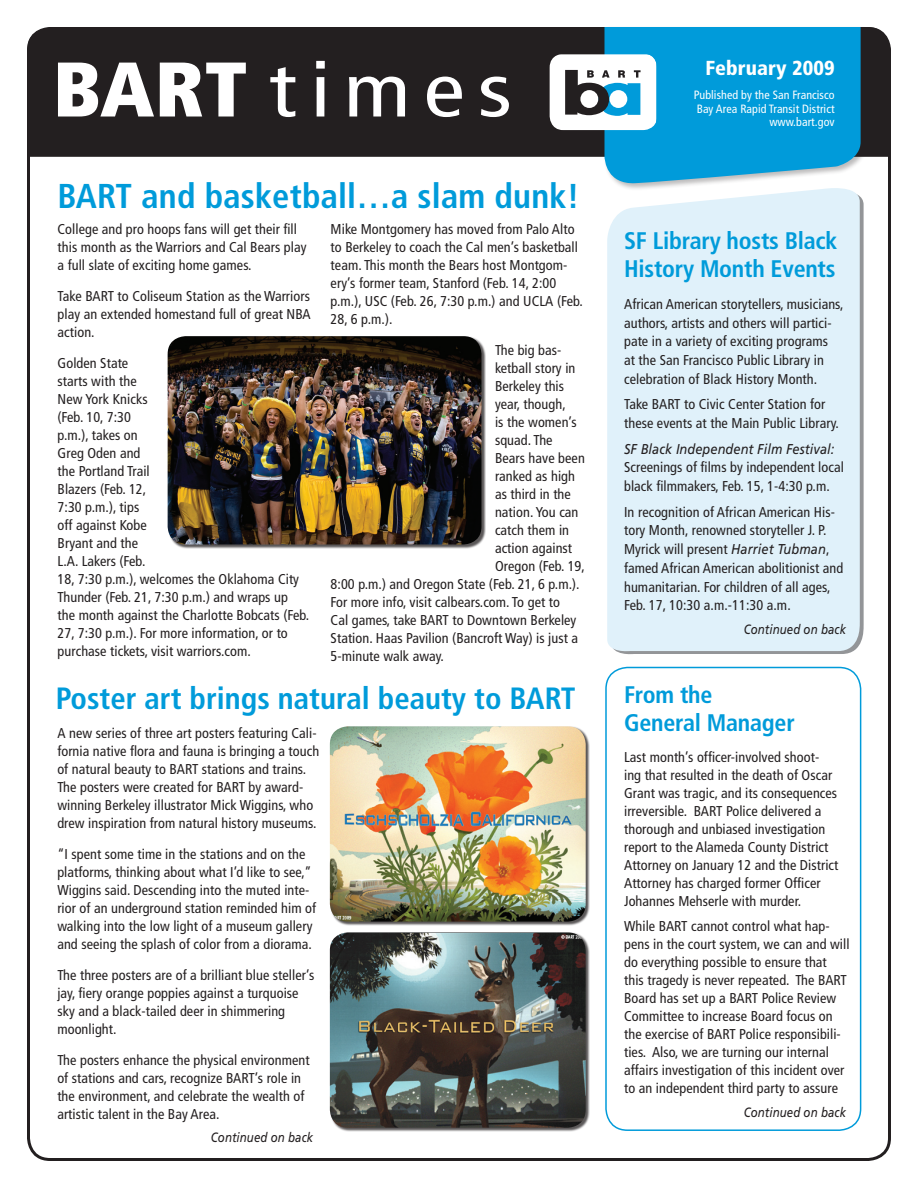
<style>
.page{position:relative;width:918px;height:1188px;background:#fff}
.page>*{position:absolute;margin:0;border:0;box-sizing:border-box;transform-origin:0 0}
.t1{font:condensed 77.25px "Frutiger";letter-spacing:.14em;color:#fff;scale:1.2 1}
.Feature_Headline{font:700 condensed 34.5px "Frutiger";letter-spacing:.005em;color:#009bda}
.Headline{font:700 condensed 30.75px "Frutiger";color:#009bda}
.Headline-2{font:700 condensed 24px/28.5px "Frutiger";letter-spacing:-.01em;color:#009bda}
.t2{font:900 condensed 20.25px "Frutiger";letter-spacing:.005em;color:#fff}
.Body_Copy{font:condensed 14.25px/18px "Frutiger";letter-spacing:.005em;color:#231f20}
.t3{font:italic 13.5px "Frutiger";letter-spacing:.005em;color:#231f20;scale:.85 1}
.t4{font:condensed 12px "Frutiger";letter-spacing:.005em;color:#fff}
.s1{font-weight:900}
.s2{font-style:italic;font-stretch:normal}
</style>
<div class="page">
<div style="left:330px;top:726px;width:260px;height:200px;background:#231f20;opacity:.75"></div>
<img style="left:330px;top:726px;width:256px;height:196px">
<div style="left:330px;top:933px;width:260px;height:199px;background:#231f20;opacity:.75"></div>
<img style="left:330px;top:932px;width:256px;height:196px">
<div style="left:607px;top:191px;width:254px;height:463px;background:#e0f1fa"></div>
<div style="left:28px;top:27px;width:863px;height:130px;background:#231f20"></div>
<div style="left:603px;top:25px;width:265px;height:166px;background:#231f20;opacity:.3"></div>
<svg style="left:550px;top:27px;width:311px;height:158px"></svg>
<div style="left:168px;top:336px;width:318px;height:212px;background:#231f20;opacity:.75"></div>
<img style="left:168px;top:336px;width:314px;height:208px">
<div style="left:605px;top:667px;width:256px;height:464px;border:2px solid #009bda;border-radius:22px"></div>
<p class="t1" style="left:53px;top:45px;width:384px"><span class="s1">BART</span> times</p>
<p class="t2" style="left:706px;top:56px;width:131px">February 2009</p>
<p class="t4" style="left:694px;top:88px;width:142px">Published by the San Francisco</p>
<p class="t4" style="left:697px;top:102px;width:139px">Bay Area Rapid Transit District</p>
<p class="t4" style="left:769px;top:115px;width:67px">www.bart.gov</p>
<p class="Feature_Headline" style="left:57px;top:176px;width:524px">BART and basketball…a slam dunk!</p>
<p class="Body_Copy" style="left:58px;top:220px;width:250px">College and pro hoops fans will get their fill this month as the Warriors and Cal Bears play a full slate of exciting home games.</p>
<p class="Body_Copy" style="left:58px;top:287px;width:255px;text-align:justify">Take BART to Coliseum Station as the Warriors play an extended homestand full of great NBA action.</p>
<p class="Body_Copy" style="left:58px;top:354px;width:253px">Golden State<br>starts with the<br>New York Knicks<br>(Feb. 10, 7:30<br>p.m.), takes on<br>Greg Oden and<br>the Portland Trail<br>Blazers (Feb. 12,<br>7:30 p.m.), tips<br>off against Kobe<br>Bryant and the<br>L.A. Lakers (Feb.<br>18, 7:30 p.m.), welcomes the Oklahoma City<br>Thunder (Feb. 21, 7:30 p.m.) and wraps up<br>the month against the Charlotte Bobcats (Feb.<br>27, 7:30 p.m.). For more information, or to purchase tickets, visit warriors.com.</p>
<p class="Body_Copy" style="left:331px;top:220px;width:254px">Mike Montgomery has moved from Palo Alto to Berkeley to coach the Cal men’s basketball team. This month the Bears host Montgom&shy;ery’s former team, Stanford (Feb. 14, 2:00 p.m.), USC (Feb. 26, 7:30 p.m.) and UCLA (Feb.<br>28, 6 p.m.).</p>
<p class="Body_Copy" style="left:495px;top:341px;width:68px">The big bas-</p>
<p class="Body_Copy" style="left:495px;top:359px;width:82px">ketball story in</p>
<p class="Body_Copy" style="left:495px;top:377px;width:71px">Berkeley this</p>
<p class="Body_Copy" style="left:495px;top:395px;width:72px">year, though,</p>
<p class="Body_Copy" style="left:495px;top:413px;width:83px">is the women’s</p>
<p class="Body_Copy" style="left:495px;top:431px;width:59px">squad. The</p>
<p class="Body_Copy" style="left:495px;top:449px;width:91px">Bears have been</p>
<p class="Body_Copy" style="left:495px;top:467px;width:82px">ranked as high</p>
<p class="Body_Copy" style="left:495px;top:485px;width:77px">as third in the</p>
<p class="Body_Copy" style="left:495px;top:503px;width:85px">nation. You can</p>
<p class="Body_Copy" style="left:495px;top:521px;width:76px">catch them in</p>
<p class="Body_Copy" style="left:495px;top:539px;width:79px">action against</p>
<p class="Body_Copy" style="left:495px;top:557px;width:91px">Oregon (Feb. 19,</p>
<p class="Body_Copy" style="left:331px;top:575px;width:251px">8:00 p.m.) and Oregon State (Feb. 21, 6 p.m.).</p>
<p class="Body_Copy" style="left:331px;top:593px;width:231px">For more info, visit calbears.com. To get to</p>
<p class="Body_Copy" style="left:331px;top:611px;width:247px">Cal games, take BART to Downtown Berkeley</p>
<p class="Body_Copy" style="left:331px;top:629px;width:249px">Station. Haas Pavilion (Bancroft Way) is just a</p>
<p class="Body_Copy" style="left:331px;top:647px;width:115px">5-minute walk away.</p>
<p class="Headline" style="left:56px;top:680px;width:522px">Poster art brings natural beauty to BART</p>
<p class="Body_Copy" style="left:57px;top:724px;width:263px">A new series of three art posters featuring Cali&shy;fornia native flora and fauna is bringing a touch of natural beauty to BART stations and trains.<br>The posters were created for BART by award&shy;winning Berkeley illustrator Mick Wiggins, who drew inspiration from natural history museums.</p>
<p class="Body_Copy" style="left:57px;top:845px;width:260px">“I spent some time in the stations and on the platforms, thinking about what I’d like to see,” Wiggins said. Descending into the muted inte&shy;rior of an underground station reminded him of walking into the low light of a museum gallery and seeing the splash of color from a diorama.</p>
<p class="Body_Copy" style="left:57px;top:966px;width:258px">The three posters are of a brilliant blue steller’s jay, fiery orange poppies against a turquoise sky and a black-tailed deer in shimmering moonlight.</p>
<p class="Body_Copy" style="left:57px;top:1051px;width:254px">The posters enhance the physical environment of stations and cars, recognize BART’s role in the environment, and celebrate the wealth of artistic talent in the Bay Area.</p>
<p class="t3" style="left:211px;top:1130px;width:122px">Continued on back</p>
<p class="Headline-2" style="left:624px;top:226px;width:215px">SF Library hosts Black<br>History Month Events</p>
<p class="Body_Copy" style="left:624px;top:295px;width:221px;line-height:18.8px">African American storytellers, musicians, authors, artists and others will partici&shy;pate in a variety of exciting programs<br>at the San Francisco Public Library in celebration of Black History Month.</p>
<p class="Body_Copy" style="left:624px;top:395px;width:216px;line-height:18.8px">Take BART to Civic Center Station for these events at the Main Public Library.</p>
<p class="Body_Copy" style="left:624px;top:439px;width:221px;line-height:18.8px"><span class="s2">SF Black Independent Film Festival:<br></span>Screenings of films by independent local black filmmakers, Feb. 15, 1-4:30 p.m.</p>
<p class="Body_Copy" style="left:624px;top:502px;width:221px;line-height:18.8px">In recognition of African American His&shy;tory Month, renowned storyteller J. P.<br>Myrick will present <span class="s2">Harriet Tubman</span>, famed African American abolitionist and humanitarian. For children of all ages, Feb. 17, 10:30 a.m.-11:30 a.m.</p>
<p class="t3" style="left:744px;top:622px;width:122px">Continued on back</p>
<p class="Headline-2" style="left:624px;top:680px;width:172px">From the<br>General Manager</p>
<p class="Body_Copy" style="left:624px;top:748px;width:216px">Last month’s officer-involved shoot&shy;ing that resulted in the death of Oscar Grant was tragic, and its consequences irreversible. BART Police delivered a thorough and unbiased investigation report to the Alameda County District Attorney on January 12 and the District Attorney has charged former Officer Johannes Mehserle with murder.</p>
<p class="Body_Copy" style="left:624px;top:917px;width:227px">While BART cannot control what hap&shy;pens in the court system, we can and will do everything possible to ensure that this tragedy is never repeated. The BART Board has set up a BART Police Review Committee to increase Board focus on the exercise of BART Police responsibili&shy;ties. Also, we are turning our internal affairs investigation of this incident over to an independent third party to assure</p>
<p class="t3" style="left:744px;top:1104px;width:122px">Continued on back</p>
</div>
